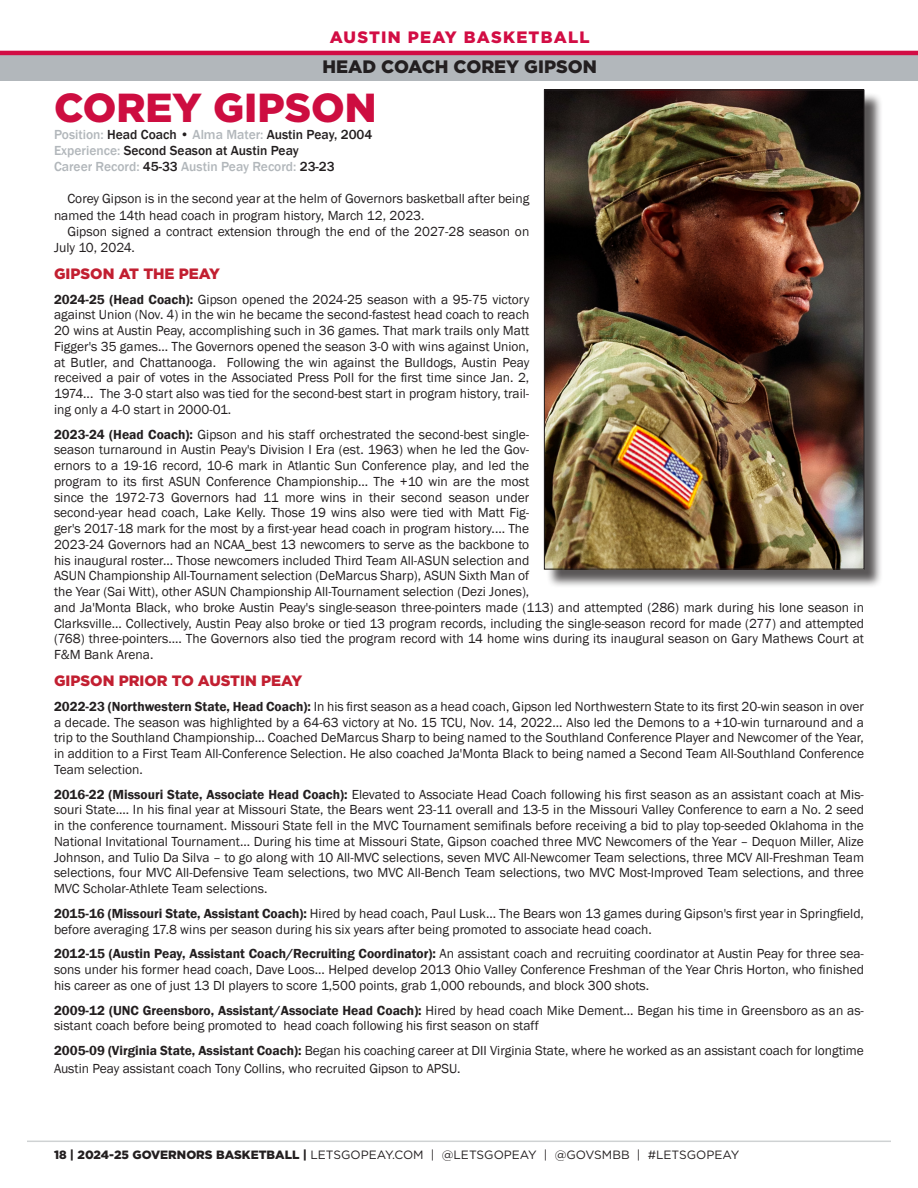
<style>
.page{position:relative;width:918px;height:1188px;background:#fff}
.page>*{position:absolute;margin:0;border:0;box-sizing:border-box;transform-origin:0 0}
.Players_Name{font:900 40.5px "Gotham";color:#cd0d40}
.Box_Text{font:900 18px "Gotham";color:#231f20}
.t1{font:900 16.5px "Gotham";letter-spacing:.075em;color:#d20d44}
.Notes_Header{font:900 15px "Gotham";color:#c21f31}
.Notes_Header-2{font:13.5px/15.8px "Franklin Gothic";color:#231f20}
.t2{font:500 13.5px "Franklin Gothic";color:#231f20}
.t3{font:500 13.5px "Franklin Gothic";color:#b2b7bb}
.t4{font:12px "Gotham";color:#231f20}
.s1{color:#b2b7bb}
.s2{color:#231f20}
.s3{font-weight:600}
.s4{font-weight:900}
</style>
<div class="page">
<div style="left:1px;top:55px;width:916px;height:25px;background:#b2b7bb"></div>
<div style="left:0;top:54px;width:918px;height:27px;border:2px solid #b2b7bb"></div>
<div style="left:547px;top:92px;width:336px;height:496px;background:#231f20;opacity:.75"></div>
<img style="left:546px;top:92px;width:316px;height:475px">
<div style="left:544px;top:90px;width:320px;height:479px;border:1px solid #231f20"></div>
<hr style="left:27px;top:1141px;width:864px;height:1px;background:#cfd2d3">
<hr style="left:0;top:51px;width:918px;height:4px;background:#d20d44">
<p class="t1" style="left:330px;top:26px;width:262px">AUSTIN PEAY BASKETBALL</p>
<p class="Box_Text" style="left:323px;top:54px;width:276px">HEAD COACH COREY GIPSON</p>
<p class="Players_Name" style="left:54px;top:80px;width:324px">COREY GIPSON</p>
<p class="t2" style="left:54px;top:126px;width:320px"><span class="s1">Position:</span> Head Coach • <span class="s1">Alma Mater:</span> Austin Peay, 2004</p>
<p class="t2" style="left:54px;top:142px;width:246px"><span class="s1">Experience:</span> Second Season at Austin Peay</p>
<p class="t3" style="left:54px;top:158px;width:282px">Career Record: <span class="s2">45-33</span> Austin Peay Record: <span class="s2">23-23</span></p>
<p class="Notes_Header-2" style="left:54px;top:191px;width:477px;line-height:16.2px;text-indent:14px">Corey Gipson is in the second year at the helm of Governors basketball after being named the 14th head coach in program history, March 12, 2023.</p>
<p class="Notes_Header-2" style="left:54px;top:223px;width:477px;line-height:16.2px;text-indent:14px">Gipson signed a contract extension through the end of the 2027-28 season on<br>July 10, 2024.</p>
<p class="Notes_Header" style="left:54px;top:263px;width:168px">GIPSON AT THE PEAY</p>
<p class="Notes_Header-2" style="left:54px;top:292px;width:477px;text-align:justify"><span class="s3">2024-25 (Head Coach):</span> Gipson opened the 2024-25 season with a 95-75 victory against Union (Nov. 4) in the win he became the second-fastest head coach to reach 20 wins at Austin Peay, accomplishing such in 36 games. That mark trails only Matt Figger's 35 games... The Governors opened the season 3-0 with wins against Union, at Butler, and Chattanooga. Following the win against the Bulldogs, Austin Peay received a pair of votes in the Associated Press Poll for the first time since Jan. 2, 1974... The 3-0 start also was tied for the second-best start in program history, trail&shy;ing only a 4-0 start in 2000-01.</p>
<p class="Notes_Header-2" style="left:54px;top:427px;width:812px"><span class="s3">2023-24 (Head Coach):</span> Gipson and his staff orchestrated the second-best single-<br>season turnaround in Austin Peay's Division I Era (est. 1963) when he led the Gov-<br>ernors to a 19-16 record, 10-6 mark in Atlantic Sun Conference play, and led the<br>program to its first ASUN Conference Championship... The +10 win are the most<br>since the 1972-73 Governors had 11 more wins in their second season under<br>second-year head coach, Lake Kelly. Those 19 wins also were tied with Matt Fig-<br>ger's 2017-18 mark for the most by a first-year head coach in program history.... The<br>2023-24 Governors had an NCAA_best 13 newcomers to serve as the backbone to<br>his inaugural roster... Those newcomers included Third Team All-ASUN selection and<br>ASUN Championship All-Tournament selection (DeMarcus Sharp), ASUN Sixth Man of<br>the Year (Sai Witt), other ASUN Championship All-Tournament selection (Dezi Jones),<br>and Ja'Monta Black, who broke Austin Peay's single-season three-pointers made (113) and attempted (286) mark during his lone season in Clarksville... Collectively, Austin Peay also broke or tied 13 program records, including the single-season record for made (277) and attempted (768) three-pointers.... The Governors also tied the program record with 14 home wins during its inaugural season on Gary Mathews Court at F&amp;M Bank Arena.</p>
<p class="Notes_Header" style="left:54px;top:671px;width:250px">GIPSON PRIOR TO AUSTIN PEAY</p>
<p class="Notes_Header-2" style="left:54px;top:699px;width:812px;text-align:justify"><span class="s3">2022-23 (Northwestern State, Head Coach):</span> In his first season as a head coach, Gipson led Northwestern State to its first 20-win season in over a decade. The season was highlighted by a 64-63 victory at No. 15 TCU, Nov. 14, 2022... Also led the Demons to a +10-win turnaround and a trip to the Southland Championship... Coached DeMarcus Sharp to being named to the Southland Conference Player and Newcomer of the Year, in addition to a First Team All-Conference Selection. He also coached Ja'Monta Black to being named a Second Team All-Southland Conference Team selection.</p>
<p class="Notes_Header-2" style="left:54px;top:787px;width:812px;text-align:justify"><span class="s3">2016-22 (Missouri State, Associate Head Coach):</span> Elevated to Associate Head Coach following his first season as an assistant coach at Mis&shy;souri State.... In his final year at Missouri State, the Bears went 23-11 overall and 13-5 in the Missouri Valley Conference to earn a No. 2 seed in the conference tournament. Missouri State fell in the MVC Tournament semifinals before receiving a bid to play top-seeded Oklahoma in the National Invitational Tournament... During his time at Missouri State, Gipson coached three MVC Newcomers of the Year – Dequon Miller, Alize Johnson, and Tulio Da Silva – to go along with 10 All-MVC selections, seven MVC All-Newcomer Team selections, three MCV All-Freshman Team selections, four MVC All-Defensive Team selections, two MVC All-Bench Team selections, two MVC Most-Improved Team selections, and three MVC Scholar-Athlete Team selections.</p>
<p class="Notes_Header-2" style="left:54px;top:906px;width:811px"><span class="s3">2015-16 (Missouri State, Assistant Coach):</span> Hired by head coach, Paul Lusk... The Bears won 13 games during Gipson's first year in Springfield, before averaging 17.8 wins per season during his six years after being promoted to associate head coach.</p>
<p class="Notes_Header-2" style="left:54px;top:946px;width:812px;text-align:justify"><span class="s3">2012-15 (Austin Peay, Assistant Coach/Recruiting Coordinator):</span> An assistant coach and recruiting coordinator at Austin Peay for three sea&shy;sons under his former head coach, Dave Loos... Helped develop 2013 Ohio Valley Conference Freshman of the Year Chris Horton, who finished his career as one of just 13 DI players to score 1,500 points, grab 1,000 rebounds, and block 300 shots.</p>
<p class="Notes_Header-2" style="left:54px;top:1003px;width:811px"><span class="s3">2009-12 (UNC Greensboro, Assistant/Associate Head Coach):</span> Hired by head coach Mike Dement... Began his time in Greensboro as an as&shy;sistant coach before being promoted to head coach following his first season on staff</p>
<p class="Notes_Header-2" style="left:54px;top:1042px;width:812px;line-height:18px"><span class="s3">2005-09 (Virginia State, Assistant Coach):</span> Began his coaching career at DII Virginia State, where he worked as an assistant coach for longtime<br>Austin Peay assistant coach Tony Collins, who recruited Gipson to APSU.</p>
<p class="t4" style="left:54px;top:1147px;width:687px"><span class="s4">18 | 2024-25 GOVERNORS BASKETBALL |</span> LETSGOPEAY.COM | @LETSGOPEAY | @GOVSMBB | #LETSGOPEAY</p>
</div>
